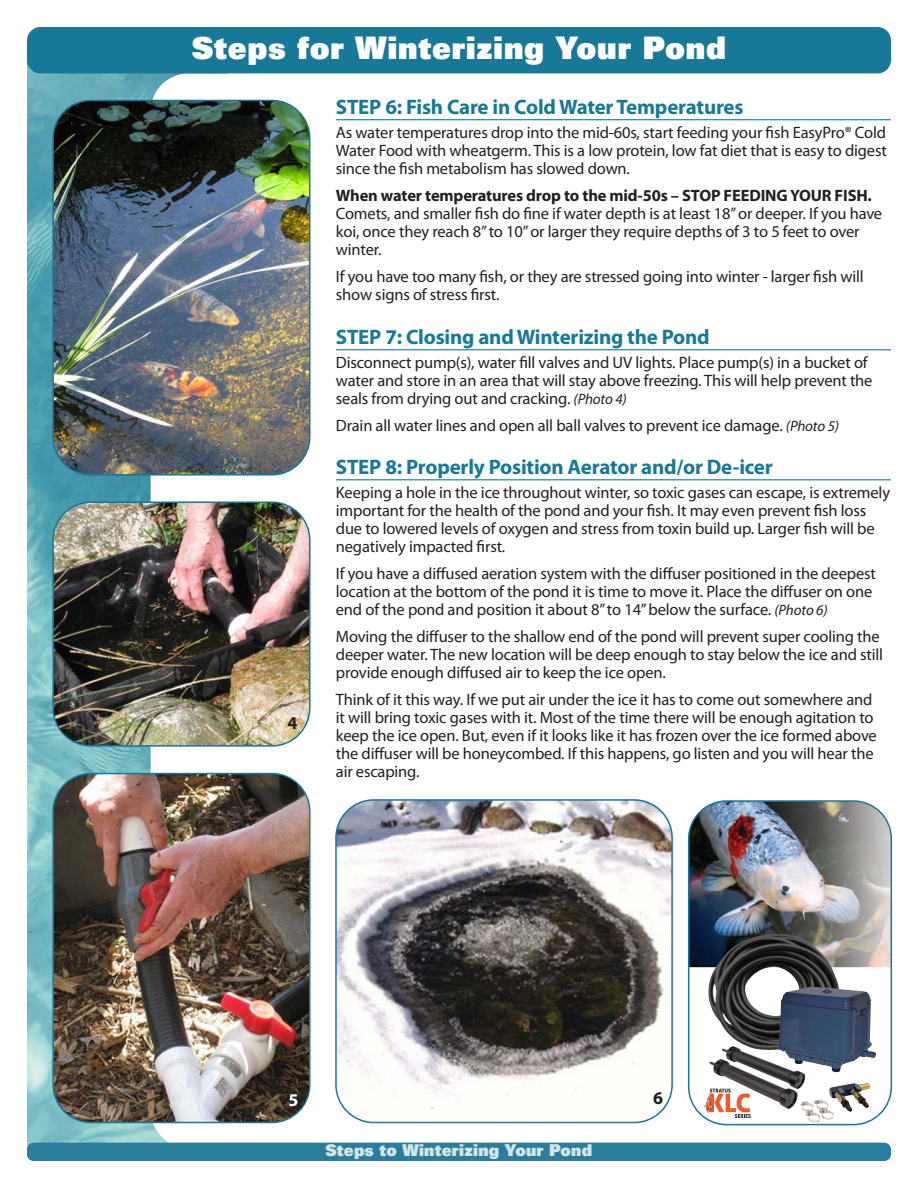
<style>
.page{position:relative;width:918px;height:1188px;background:#fff}
.page>*{position:absolute;margin:0;border:0;box-sizing:border-box;transform-origin:0 0}
.Body_text{font:900 31.2px "Univers 85";letter-spacing:.03em;color:#fff;scale:.96 1}
.t1{font:700 21px "Myriad Pro";letter-spacing:-.01em;color:#187898}
.t2{font:700 18px "Myriad Pro";color:#231f20}
.t3{font:700 18px "Myriad Pro";color:#fff}
.t4{font:16.5px/18px "Myriad Pro";letter-spacing:-.01em;color:#231f20}
.t5{font:900 16.35px "Univers 85";letter-spacing:.015em;color:#fff;scale:.96 1}
.s1{font-weight:700}
.s2{font-style:italic;font-size:15px}
</style>
<div class="page">
<img style="left:27px;top:63px;width:156px;height:1084px">
<div style="left:151px;top:73px;width:749px;height:1075px;background:#fff;border-radius:38px"></div>
<div style="left:27px;top:27px;width:864px;height:46px;background:#187898;border-radius:14px"></div>
<div style="left:27px;top:1143px;width:864px;height:18px;background:#2a7d9b;border-radius:7px"></div>
<hr style="left:336px;top:119px;width:555px;height:1px;background:#187898">
<hr style="left:336px;top:349px;width:555px;height:1px;background:#187898">
<hr style="left:336px;top:479px;width:555px;height:1px;background:#187898">
<img style="left:53px;top:774px;width:255px;height:349px">
<div style="left:52px;top:773px;width:259px;height:350px;border:2px solid #187898;border-radius:38px"></div>
<img style="left:338px;top:802px;width:334px;height:321px">
<div style="left:335px;top:799px;width:338px;height:324px;border:2px solid #187898;border-radius:38px"></div>
<img style="left:53px;top:502px;width:255px;height:244px">
<div style="left:52px;top:501px;width:259px;height:246px;border:2px solid #187898;border-radius:38px"></div>
<img style="left:53px;top:100px;width:255px;height:375px">
<div style="left:52px;top:100px;width:259px;height:376px;border:2px solid #187898;border-radius:38px"></div>
<svg style="left:281px;top:1084px;width:26px;height:32px"></svg>
<svg style="left:689px;top:801px;width:202px;height:324px"></svg>
<img style="left:689px;top:803px;width:202px;height:164px">
<div style="left:688px;top:800px;width:204px;height:325px;border:2px solid #187898;border-radius:38px"></div>
<img style="left:708px;top:934px;width:138px;height:139px">
<img style="left:800px;top:1099px;width:34px;height:24px">
<img style="left:829px;top:1083px;width:40px;height:29px">
<img style="left:703px;top:1093px;width:1px;height:19px">
<svg style="left:704px;top:1089px;width:47px;height:29px"></svg>
<p class="Body_text" style="left:192px;top:27px;width:558px">Steps for Winterizing Your Pond</p>
<p class="t1" style="left:336px;top:94px;width:409px">STEP 6: Fish Care in Cold Water Temperatures</p>
<p class="t4" style="left:336px;top:124px;width:552px;text-align:justify">As water temperatures drop into the mid-60s, start feeding your fish EasyPro® Cold Water Food with wheatgerm. This is a low protein, low fat diet that is easy to digest since the fish metabolism has slowed down.</p>
<p class="t4" style="left:336px;top:187px;width:548px"><span class="s1">When water temperatures drop to the mid-50s – STOP FEEDING YOUR FISH.<br></span>Comets, and smaller fish do fine if water depth is at least 18” or deeper. If you have koi, once they reach 8” to 10” or larger they require depths of 3 to 5 feet to over winter.</p>
<p class="t4" style="left:336px;top:268px;width:529px">If you have too many fish, or they are stressed going into winter - larger fish will show signs of stress first.</p>
<p class="t1" style="left:336px;top:323px;width:375px">STEP 7: Closing and Winterizing the Pond</p>
<p class="t4" style="left:336px;top:353px;width:538px">Disconnect pump(s), water fill valves and UV lights. Place pump(s) in a bucket of water and store in an area that will stay above freezing. This will help prevent the seals from drying out and cracking. <span class="s2">(Photo 4)</span></p>
<p class="t4" style="left:336px;top:416px;width:505px">Drain all water lines and open all ball valves to prevent ice damage. <span class="s2">(Photo 5)</span></p>
<p class="t1" style="left:336px;top:453px;width:438px">STEP 8: Properly Position Aerator and/or De-icer</p>
<p class="t4" style="left:336px;top:483px;width:556px">Keeping a hole in the ice throughout winter, so toxic gases can escape, is extremely important for the health of the pond and your fish. It may even prevent fish loss due to lowered levels of oxygen and stress from toxin build up. Larger fish will be negatively impacted first.</p>
<p class="t4" style="left:336px;top:564px;width:542px">If you have a diffused aeration system with the diffuser positioned in the deepest location at the bottom of the pond it is time to move it. Place the diffuser on one end of the pond and position it about 8” to 14” below the surface. <span class="s2">(Photo 6)</span></p>
<p class="t4" style="left:336px;top:627px;width:549px">Moving the diffuser to the shallow end of the pond will prevent super cooling the deeper water. The new location will be deep enough to stay below the ice and still provide enough diffused air to keep the ice open.</p>
<p class="t4" style="left:336px;top:690px;width:543px">Think of it this way. If we put air under the ice it has to come out somewhere and it will bring toxic gases with it. Most of the time there will be enough agitation to keep the ice open. But, even if it looks like it has frozen over the ice formed above the diffuser will be honeycombed. If this happens, go listen and you will hear the air escaping.</p>
<p class="t2" style="left:288px;top:711px;width:11px">4</p>
<p class="t3" style="left:289px;top:1088px;width:11px">5</p>
<p class="t5" style="left:325px;top:1139px;width:279px">Steps to Winterizing Your Pond</p>
<p class="t2" style="left:653px;top:1086px;width:11px">6</p>
</div>
